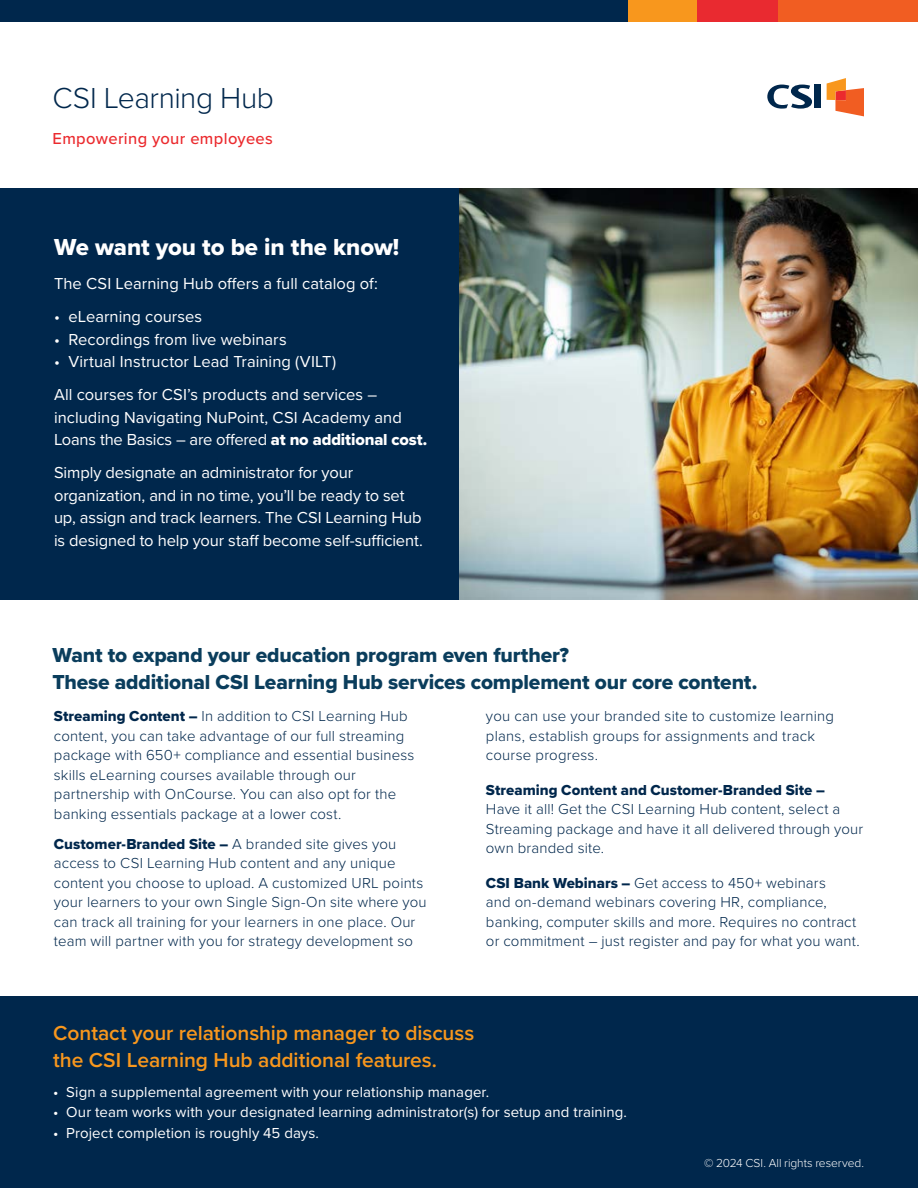
<style>
.page{position:relative;width:918px;height:1188px;background:#fff}
.page>*{position:absolute;margin:0;border:0;box-sizing:border-box;transform-origin:0 0}
.t1{font:300 30px "Proxima Nova";letter-spacing:-.015em;color:#00274c}
.t2{font:24px "Proxima Nova Extrabld";letter-spacing:-.005em;color:#fff}
.t3{font:21px/27px "Proxima Nova Extrabld";letter-spacing:-.005em;color:#0a3d5c}
.t4{font:600 21px/27px "Proxima Nova";letter-spacing:-.005em;color:#f8971d}
.t5{font:16.5px/22.5px "Proxima Nova";letter-spacing:-.005em;color:#fff}
.t6{font:500 16.5px "Proxima Nova";letter-spacing:.02em;color:#eb2a2e}
.t7{font:300 15px/19.5px "Proxima Nova";letter-spacing:.01em;color:#00274c}
.t8{font:15px "Proxima Nova";letter-spacing:.005em;color:#fff}
.t9{font:15px "Proxima Nova Extrabld";color:#00274c}
.t10{font:300 12px "Proxima Nova";letter-spacing:-.005em;color:#fff}
.s1{font-family:"Proxima Nova Extrabld"}
.s2{font-family:"Proxima Nova Extrabld";font-weight:400}
.s3{font-family:"Proxima Nova";font-weight:300}
</style>
<div class="page">
<div style="left:0;top:0;width:628px;height:21px;background:#00274c"></div>
<div style="left:697px;top:0;width:81px;height:21px;background:#e92a30"></div>
<div style="left:628px;top:0;width:69px;height:21px;background:#f8971d"></div>
<div style="left:778px;top:0;width:140px;height:21px;background:#f15d22"></div>
<div style="left:0;top:189px;width:459px;height:411px;background:#00274c"></div>
<svg style="left:827px;top:78px;width:37px;height:38px"></svg>
<div style="left:814px;top:85px;width:7px;height:23px;background:#00274c"></div>
<svg style="left:767px;top:85px;width:45px;height:24px"></svg>
<div style="left:0;top:996px;width:918px;height:192px;background:#00274c"></div>
<img style="left:459px;top:189px;width:459px;height:411px">
<h1 class="t1" style="left:52px;top:75px;width:223px">CSI Learning Hub</h1>
<p class="t6" style="left:52px;top:126px;width:222px">Empowering your employees</p>
<h2 class="t2" style="left:54px;top:229px;width:347px">We want you to be in the know!</h2>
<p class="t5" style="left:54px;top:272px;width:325px">The CSI Learning Hub offers a full catalog of:</p>
<p class="t5" style="left:54px;top:305px;width:150px">• eLearning courses</p>
<p class="t5" style="left:54px;top:327px;width:234px">• Recordings from live webinars</p>
<p class="t5" style="left:54px;top:345px;width:325px;line-height:33px">• Virtual Instructor Lead Training (VILT)<br>All courses for CSI’s products and services –</p>
<p class="t5" style="left:54px;top:405px;width:375px">including Navigating NuPoint, CSI Academy and<br>Loans the Basics – are offered <span class="s1">at no additional cost.</span></p>
<p class="t5" style="left:54px;top:461px;width:370px">Simply designate an administrator for your organization, and in no time, you’ll be ready to set up, assign and track learners. The CSI Learning Hub is designed to help your staff become self-sufficient.</p>
<h3 class="t3" style="left:52px;top:641px;width:706px">Want to expand your education program even further?<br>These additional CSI Learning Hub services complement our core content.</h3>
<p class="t7" style="left:54px;top:706px;width:362px"><span class="s2">Streaming Content –</span> In addition to CSI Learning Hub content, you can take advantage of our full streaming package with 650+ compliance and essential business skills eLearning courses available through our partnership with OnCourse. You can also opt for the banking essentials package at a lower cost.</p>
<p class="t9" style="left:54px;top:833px;width:344px">Customer-Branded Site – <span class="s3">A branded site gives you</span></p>
<p class="t7" style="left:54px;top:853px;width:374px">access to CSI Learning Hub content and any unique content you choose to upload. A customized URL points your learners to your own Single Sign-On site where you can track all training for your learners in one place. Our team will partner with you for strategy development so</p>
<p class="t7" style="left:486px;top:706px;width:350px">you can use your branded site to customize learning plans, establish groups for assignments and track course progress.</p>
<p class="t9" style="left:486px;top:779px;width:341px">Streaming Content and Customer-Branded Site –</p>
<p class="t7" style="left:486px;top:799px;width:379px">Have it all! Get the CSI Learning Hub content, select a<br>Streaming package and have it all delivered through your own branded site.</p>
<p class="t7" style="left:486px;top:872px;width:375px"><span class="s2">CSI Bank Webinars –</span> Get access to 450+ webinars<br>and on-demand webinars covering HR, compliance, banking, computer skills and more. Requires no contract or commitment – just register and pay for what you want.</p>
<h3 class="t4" style="left:53px;top:1019px;width:423px">Contact your relationship manager to discuss the CSI Learning Hub additional features.</h3>
<p class="t8" style="left:53px;top:1081px;width:438px">• Sign a supplemental agreement with your relationship manager.</p>
<p class="t8" style="left:53px;top:1101px;width:575px">• Our team works with your designated learning administrator(s) for setup and training.</p>
<p class="t8" style="left:53px;top:1122px;width:267px">• Project completion is roughly 45 days.</p>
<p class="t10" style="left:704px;top:1154px;width:161px">© 2024 CSI. All rights reserved.</p>
</div>
